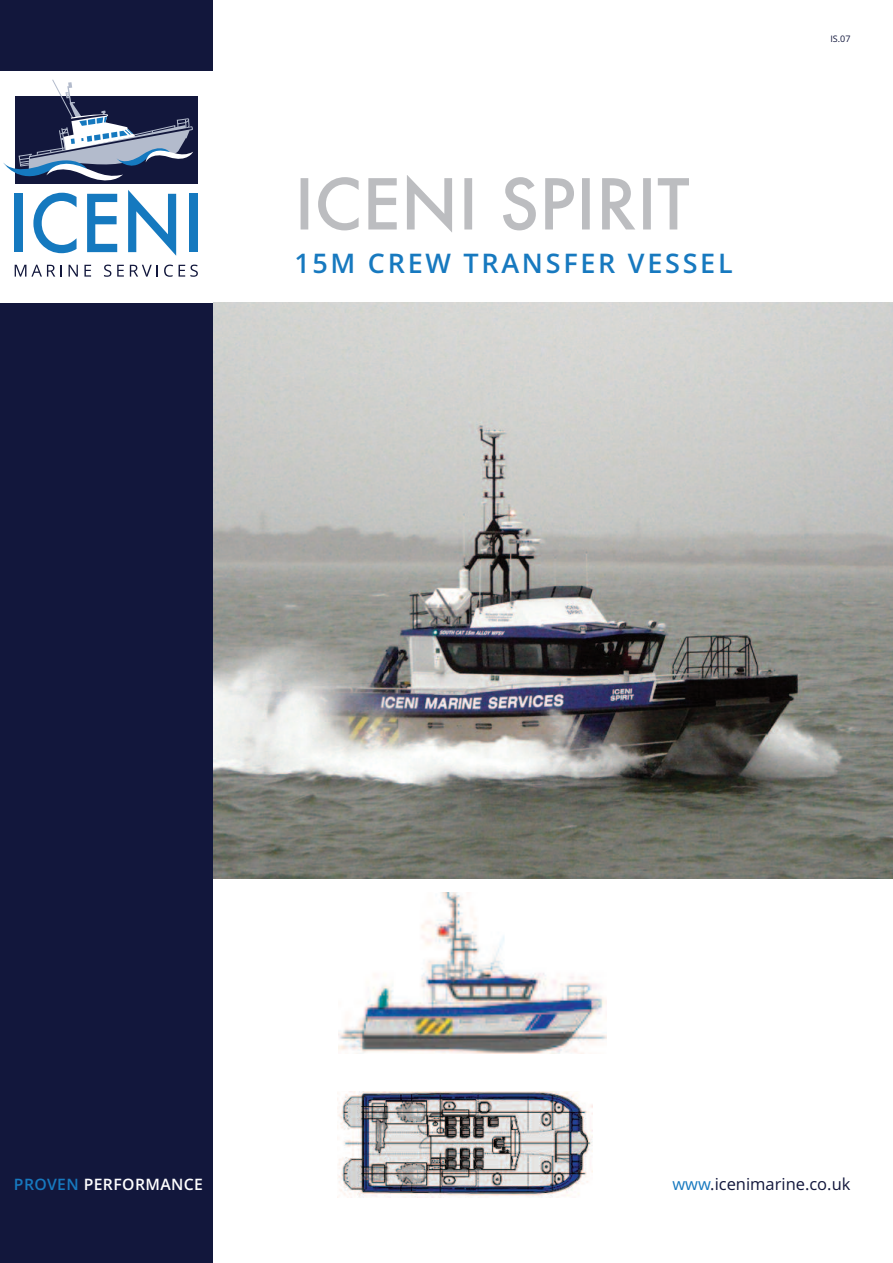
<style>
.page{position:relative;width:893px;height:1263px;background:#fff}
.page>*{position:absolute;margin:0;border:0;box-sizing:border-box;transform-origin:0 0}
.t1{font:600 27px "Open Sans";letter-spacing:.1em;color:#1779bf}
.t2{font:16.5px "Open Sans";color:#12173c}
.t3{font:600 15.75px "Open Sans";letter-spacing:.025em;color:#fff}
.t4{font:9px "Open Sans";color:#12173c}
.s1{color:#1779bf}
</style>
<div class="page">
<img style="left:213px;top:303px;width:680px;height:575px">
<svg style="left:301px;top:175px;width:388px;height:57px"></svg>
<img style="left:339px;top:893px;width:267px;height:160px">
<img style="left:337px;top:1091px;width:256px;height:106px">
<div style="left:0;top:0;width:213px;height:1263px;background:#12173c"></div>
<div style="left:0;top:72px;width:213px;height:231px;background:#fff"></div>
<div style="left:15px;top:96px;width:183px;height:88px;background:#12173c"></div>
<svg style="left:3px;top:80px;width:190px;height:176px"></svg>
<div style="left:189px;top:194px;width:9px;height:58px;background:#1579bf"></div>
<svg style="left:15px;top:265px;width:40px;height:12px"></svg>
<svg style="left:61px;top:265px;width:1px;height:12px"></svg>
<svg style="left:69px;top:265px;width:9px;height:12px"></svg>
<svg style="left:84px;top:265px;width:7px;height:12px"></svg>
<svg style="left:104px;top:265px;width:7px;height:12px"></svg>
<svg style="left:117px;top:265px;width:7px;height:12px"></svg>
<svg style="left:130px;top:265px;width:28px;height:12px"></svg>
<svg style="left:164px;top:265px;width:9px;height:12px"></svg>
<svg style="left:179px;top:265px;width:19px;height:12px"></svg>
<p class="t1" style="left:294px;top:248px;width:440px">15M CREW TRANSFER VESSEL</p>
<p class="t4" style="left:830px;top:34px;width:22px">IS.07</p>
<p class="t3" style="left:14px;top:1175px;width:191px"><span class="s1">PROVEN</span> PERFORMANCE</p>
<p class="t2" style="left:672px;top:1175px;width:180px"><span class="s1">www</span>.icenimarine.co.uk</p>
</div>
